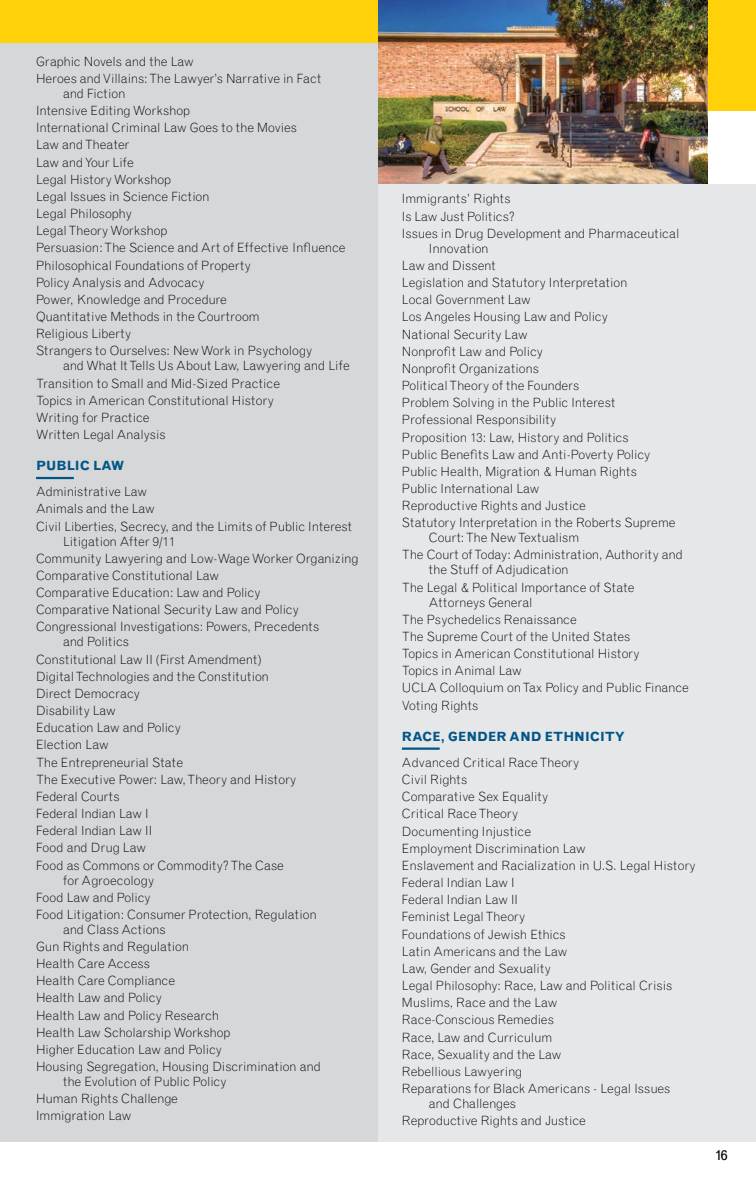
<style>
.page{position:relative;width:756px;height:1188px;background:#fff}
.page>*{position:absolute;margin:0;border:0;box-sizing:border-box;transform-origin:0 0}
.t1{font:14.25px "Grotesque MT Std";color:#000}
.t2{font:300 12.75px/17.1px "Grotesque MT Std";letter-spacing:-.005em;color:#000}
.t3{font:700 12.75px "Grotesque MT Std";color:#005687}
</style>
<div class="page">
<div style="left:378px;top:184px;width:378px;height:958px;background:#e6e7e8"></div>
<div style="left:0;top:0;width:756px;height:111px;background:#fed109"></div>
<div style="left:0;top:44px;width:378px;height:1098px;background:#d5d7d8"></div>
<img style="left:378px;top:0;width:330px;height:184px">
<hr style="left:402px;top:748px;width:38px;height:2px;background:#005687">
<hr style="left:36px;top:477px;width:38px;height:2px;background:#005687">
<p class="t2" style="left:36px;top:53px;width:287px">Graphic Novels and the Law<br>Heroes and Villains: The Lawyer’s Narrative in Fact</p>
<p class="t2" style="left:36px;top:85px;width:311px;text-indent:27px">and Fiction<br>Intensive Editing Workshop<br>International Criminal Law Goes to the Movies<br>Law and Theater<br>Law and Your Life<br>Legal History Workshop<br>Legal Issues in Science Fiction<br>Legal Philosophy<br>Legal Theory Workshop<br>Persuasion: The Science and Art of Effective Influence<br>Philosophical Foundations of Property<br>Policy Analysis and Advocacy<br>Power, Knowledge and Procedure<br>Quantitative Methods in the Courtroom<br>Religious Liberty<br>Strangers to Ourselves: New Work in Psychology</p>
<p class="t2" style="left:36px;top:357px;width:315px;text-indent:27px">and What It Tells Us About Law, Lawyering and Life Transition to Small and Mid-Sized Practice<br>Topics in American Constitutional History<br>Writing for Practice<br>Written Legal Analysis</p>
<p class="t3" style="left:36px;top:458px;width:90px">PUBLIC LAW</p>
<p class="t2" style="left:36px;top:483px;width:318px">Administrative Law<br>Animals and the Law<br>Civil Liberties, Secrecy, and the Limits of Public Interest</p>
<p class="t2" style="left:36px;top:533px;width:324px;text-indent:27px">Litigation After 9/11<br>Community Lawyering and Low-Wage Worker Organizing Comparative Constitutional Law<br>Comparative Education: Law and Policy<br>Comparative National Security Law and Policy Congressional Investigations: Powers, Precedents</p>
<p class="t2" style="left:36px;top:633px;width:262px;text-indent:27px">and Politics<br>Constitutional Law II (First Amendment)<br>Digital Technologies and the Constitution<br>Direct Democracy<br>Disability Law<br>Education Law and Policy<br>Election Law<br>The Entrepreneurial State<br>The Executive Power: Law, Theory and History<br>Federal Courts<br>Federal Indian Law I<br>Federal Indian Law II<br>Food and Drug Law<br>Food as Commons or Commodity? The Case</p>
<p class="t2" style="left:36px;top:871px;width:282px;text-indent:27px">for Agroecology<br>Food Law and Policy<br>Food Litigation: Consumer Protection, Regulation</p>
<p class="t2" style="left:36px;top:921px;width:286px;text-indent:27px">and Class Actions<br>Gun Rights and Regulation<br>Health Care Access<br>Health Care Compliance<br>Health Law and Policy<br>Health Law and Policy Research<br>Health Law Scholarship Workshop<br>Higher Education Law and Policy<br>Housing Segregation, Housing Discrimination and</p>
<p class="t2" style="left:36px;top:1073px;width:192px;text-indent:27px">the Evolution of Public Policy<br>Human Rights Challenge<br>Immigration Law</p>
<p class="t2" style="left:402px;top:190px;width:279px">Immigrants’ Rights<br>Is Law Just Politics?<br>Issues in Drug Development and Pharmaceutical</p>
<p class="t2" style="left:402px;top:240px;width:275px;text-indent:27px">Innovation<br>Law and Dissent<br>Legislation and Statutory Interpretation<br>Local Government Law<br>Los Angeles Housing Law and Policy<br>National Security Law<br>Nonprofit Law and Policy<br>Nonprofit Organizations<br>Political Theory of the Founders<br>Problem Solving in the Public Interest<br>Professional Responsibility<br>Proposition 13: Law, History and Politics<br>Public Benefits Law and Anti-Poverty Policy<br>Public Health, Migration &amp; Human Rights<br>Public International Law<br>Reproductive Rights and Justice<br>Statutory Interpretation in the Roberts Supreme</p>
<p class="t2" style="left:402px;top:529px;width:283px;text-indent:27px">Court: The New Textualism<br>The Court of Today: Administration, Authority and</p>
<p class="t2" style="left:402px;top:561px;width:234px;text-indent:27px">the Stuff of Adjudication<br>The Legal &amp; Political Importance of State</p>
<p class="t2" style="left:402px;top:594px;width:289px;text-indent:27px">Attorneys General<br>The Psychedelics Renaissance<br>The Supreme Court of the United States<br>Topics in American Constitutional History<br>Topics in Animal Law<br>UCLA Colloquium on Tax Policy and Public Finance<br>Voting Rights</p>
<p class="t3" style="left:402px;top:729px;width:225px">RACE, GENDER AND ETHNICITY</p>
<p class="t2" style="left:402px;top:754px;width:295px">Advanced Critical Race Theory<br>Civil Rights<br>Comparative Sex Equality<br>Critical Race Theory<br>Documenting Injustice<br>Employment Discrimination Law<br>Enslavement and Racialization in U.S. Legal History<br>Federal Indian Law I<br>Federal Indian Law II<br>Feminist Legal Theory<br>Foundations of Jewish Ethics<br>Latin Americans and the Law<br>Law, Gender and Sexuality<br>Legal Philosophy: Race, Law and Political Crisis<br>Muslims, Race and the Law<br>Race-Conscious Remedies<br>Race, Law and Curriculum<br>Race, Sexuality and the Law<br>Rebellious Lawyering<br>Reparations for Black Americans - Legal Issues</p>
<p class="t2" style="left:402px;top:1095px;width:186px;text-indent:27px">and Challenges<br>Reproductive Rights and Justice</p>
<p class="t1" style="left:715px;top:1147px;width:14px">16</p>
</div>
